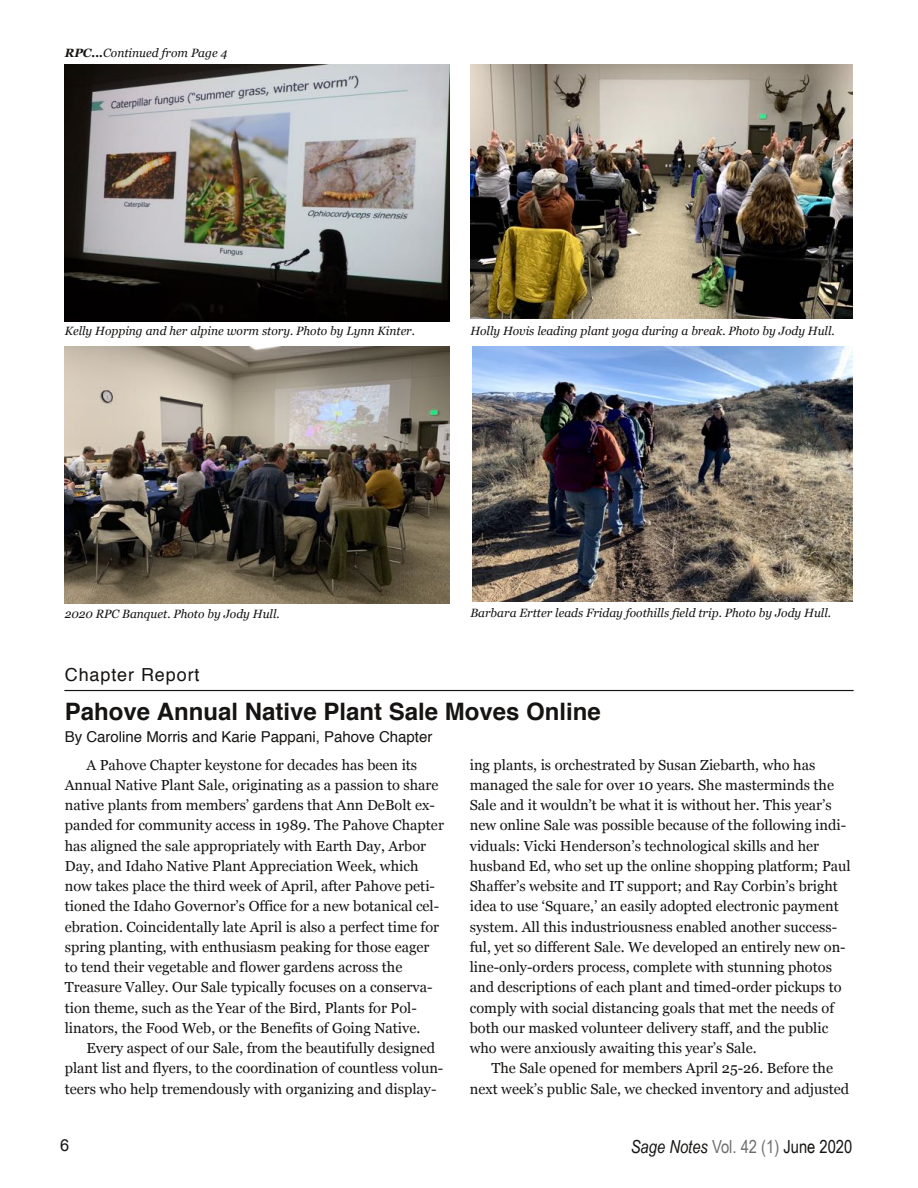
<style>
.page{position:relative;width:918px;height:1188px;background:#fff}
.page>*{position:absolute;margin:0;border:0;box-sizing:border-box;transform-origin:0 0}
.t1{font:700 24px "Helvetica";color:#161413}
.t2{font:italic 18px "Arial Narrow";color:#161413}
.t3{font:18px "Helvetica";letter-spacing:.05em;color:#161413}
.t4{font:16.5px "Arial";color:#161413}
.t5{font:15px "Helvetica";color:#161413}
.t6{font:14.55px/20.2px "Georgia";color:#161413}
.t7{font:italic 12px "Georgia";color:#161413}
.s1{font-weight:700}
.s2{font-style:normal;color:#6d6e6f}
.s3{font-style:normal}
</style>
<div class="page">
<img style="left:65px;top:65px;width:385px;height:256px">
<img style="left:65px;top:347px;width:384px;height:256px">
<hr style="left:65px;top:690px;width:788px;height:1px;background:#161413">
<img style="left:470px;top:65px;width:383px;height:254px">
<img style="left:472px;top:347px;width:381px;height:254px">
<p class="t7" style="left:65px;top:46px;width:164px"><span class="s1">RPC...</span>Continued from Page 4</p>
<p class="t7" style="left:65px;top:324px;width:352px">Kelly Hopping and her alpine worm story. Photo by Lynn Kinter.</p>
<p class="t7" style="left:470px;top:324px;width:366px">Holly Hovis leading plant yoga during a break. Photo by Jody Hull.</p>
<p class="t7" style="left:65px;top:607px;width:216px">2020 RPC Banquet. Photo by Jody Hull.</p>
<p class="t7" style="left:470px;top:606px;width:362px">Barbara Ertter leads Friday foothills field trip. Photo by Jody Hull.</p>
<p class="t3" style="left:65px;top:667px;width:136px">Chapter Report</p>
<h1 class="t1" style="left:65px;top:701px;width:538px">Pahove Annual Native Plant Sale Moves Online</h1>
<p class="t5" style="left:65px;top:731px;width:369px">By Caroline Morris and Karie Pappani, Pahove Chapter</p>
<p class="t6" style="left:65px;top:754px;width:381px;text-indent:22px">A Pahove Chapter keystone for decades has been its Annual Native Plant Sale, originating as a passion to share native plants from members’ gardens that Ann DeBolt ex&shy;panded for community access in 1989. The Pahove Chapter has aligned the sale appropriately with Earth Day, Arbor Day, and Idaho Native Plant Appreciation Week, which now takes place the third week of April, after Pahove peti&shy;tioned the Idaho Governor’s Office for a new botanical cel&shy;ebration. Coincidentally late April is also a perfect time for spring planting, with enthusiasm peaking for those eager to tend their vegetable and flower gardens across the Treasure Valley. Our Sale typically focuses on a conserva&shy;tion theme, such as the Year of the Bird, Plants for Pol&shy;linators, the Food Web, or the Benefits of Going Native.</p>
<p class="t6" style="left:65px;top:1038px;width:380px;text-indent:22px">Every aspect of our Sale, from the beautifully designed plant list and flyers, to the coordination of countless volun&shy;teers who help tremendously with organizing and display-</p>
<p class="t6" style="left:470px;top:754px;width:382px">ing plants, is orchestrated by Susan Ziebarth, who has managed the sale for over 10 years. She masterminds the Sale and it wouldn’t be what it is without her. This year’s new online Sale was possible because of the following indi&shy;viduals: Vicki Henderson’s technological skills and her husband Ed, who set up the online shopping platform; Paul Shaffer’s website and IT support; and Ray Corbin’s bright idea to use ‘Square,’ an easily adopted electronic payment system. All this industriousness enabled another success&shy;ful, yet so different Sale. We developed an entirely new on&shy;line-only-orders process, complete with stunning photos and descriptions of each plant and timed-order pickups to comply with social distancing goals that met the needs of both our masked volunteer delivery staff, and the public who were anxiously awaiting this year’s Sale.</p>
<p class="t6" style="left:470px;top:1058px;width:381px;text-align:center">The Sale opened for members April 25-26. Before the<br>next week’s public Sale, we checked inventory and adjusted</p>
<p class="t4" style="left:60px;top:1136px;width:11px">6</p>
<p class="t2" style="left:631px;top:1136px;width:223px">Sage Notes <span class="s2">Vol. 42 (1)</span> <span class="s3">June 2020</span></p>
</div>
